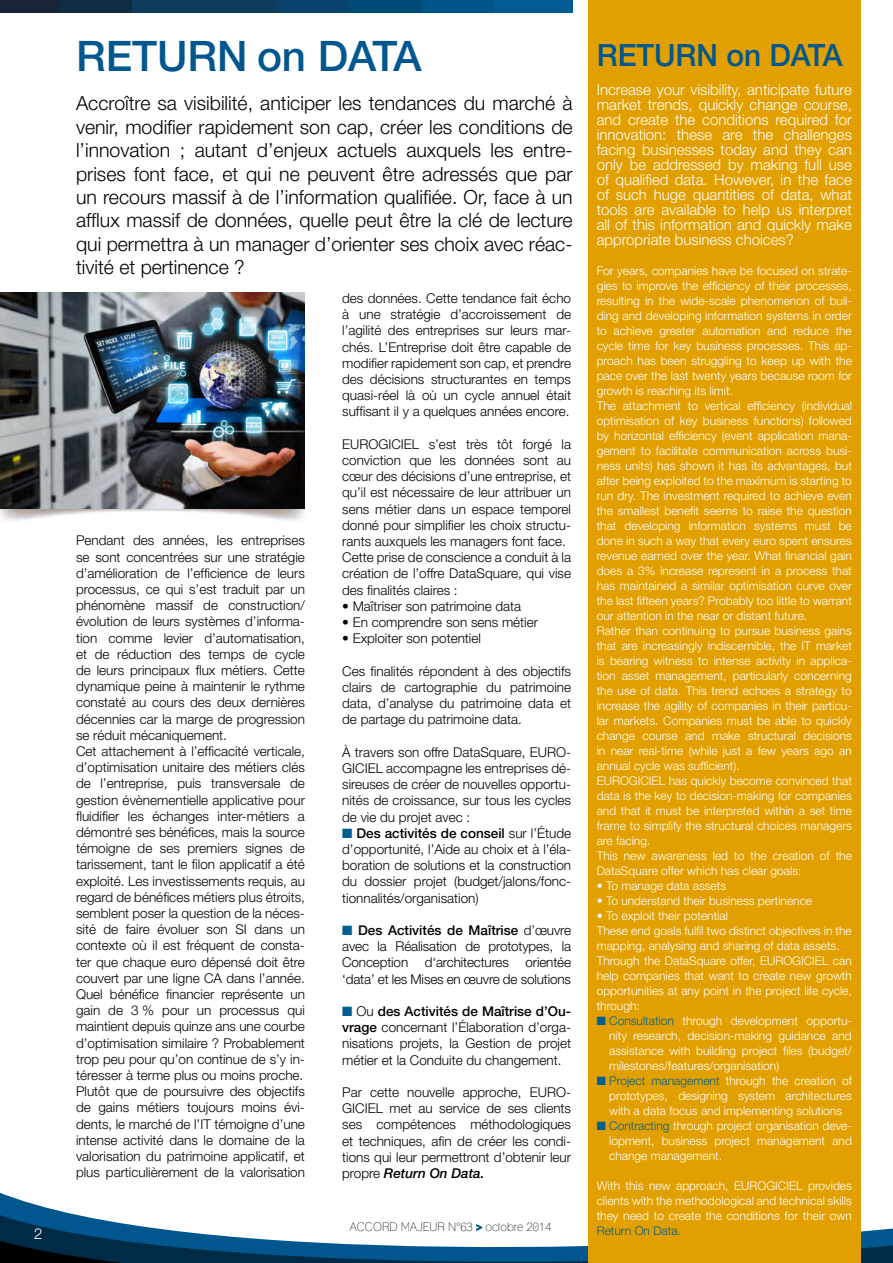
<style>
.page{position:relative;width:893px;height:1263px;background:#fff}
.page>*{position:absolute;margin:0;border:0;box-sizing:border-box;transform-origin:0 0}
.t1{font:500 42.15px "Helvetica Neue";color:#00578d}
.t2{font:500 30.75px "Helvetica Neue";color:#00578d}
.t3{font:300 19.5px/23.4px "Helvetica Neue";color:#000;text-align:justify}
.t4{font:300 15px/15px "Helvetica Neue";color:#fff;text-align:justify}
.t5{font:300 13.5px/16.2px "Helvetica Neue";color:#000;text-align:justify}
.t6{font:300 12px/15px "Helvetica Neue";color:#fff;text-align:justify}
.t7{font:condensed 12px "Lane";color:#000}
.t8{font:300 12px "Helvetica Neue";color:#005f92}
.s1{color:#005f92}
.s2{font-weight:500}
.s3{font-weight:500;font-style:italic}
</style>
<div class="page">
<svg style="left:0;top:1198px;width:861px;height:25px"></svg>
<svg style="left:0;top:1223px;width:893px;height:40px"></svg>
<div style="left:0;top:0;width:60px;height:13px;background:#172536"></div>
<div style="left:59px;top:0;width:73px;height:13px;background:#102c43"></div>
<div style="left:132px;top:0;width:72px;height:13px;background:#0f3b5c"></div>
<div style="left:204px;top:0;width:73px;height:13px;background:#0f3b5c"></div>
<div style="left:277px;top:0;width:73px;height:13px;background:#09426b"></div>
<div style="left:349px;top:0;width:73px;height:13px;background:#004a79"></div>
<div style="left:422px;top:0;width:72px;height:13px;background:#005488"></div>
<div style="left:494px;top:0;width:79px;height:13px;background:#005c93"></div>
<div style="left:588px;top:0;width:272px;height:1263px;background:#e2a000"></div>
<img style="left:0;top:292px;width:305px;height:229px">
<h1 class="t1" style="left:76px;top:31px;width:347px">RETURN on DATA</h1>
<p class="t3" style="left:76px;top:91px;width:498px">Accroître sa visibilité, anticiper les tendances du marché à venir, modifier rapidement son cap, créer les conditions de l’innovation ; autant d’enjeux actuels auxquels les entre&shy;prises font face, et qui ne peuvent être adressés que par un recours massif à de l’information qualifiée. Or, face à un afflux massif de données, quelle peut être la clé de lecture qui permettra à un manager d’orienter ses choix avec réac&shy;tivité et pertinence ?</p>
<h2 class="t2" style="left:597px;top:37px;width:247px">RETURN on DATA</h2>
<p class="t4" style="left:597px;top:82px;width:257px">Increase your visibility, anticipate future market trends, quickly change course, and create the conditions required for innovation: these are the challenges facing businesses today and they can only be addressed by making full use of qualified data. However, in the face of such huge quantities of data, what tools are available to help us interpret all of this information and quickly make appropriate business choices?</p>
<p class="t6" style="left:597px;top:263px;width:257px;text-align:left">For years, companies have be focused on strate&shy;gies to improve the efficiency of their processes, resulting in the wide-scale phenomenon of buil&shy;ding and developing information systems in order to achieve greater automation and reduce the cycle time for key business processes. This ap&shy;proach has been struggling to keep up with the pace over the last twenty years because room for growth is reaching its limit.<br>The attachment to vertical efficiency (individual optimisation of key business functions) followed by horizontal efficiency (event application mana&shy;gement to facilitate communication across busi&shy;ness units) has shown it has its advantages, but after being exploited to the maximum is starting to run dry. The investment required to achieve even the smallest benefit seems to raise the question that developing information systems must be done in such a way that every euro spent ensures revenue earned over the year. What financial gain does a 3% increase represent in a process that has maintained a similar optimisation curve over the last fifteen years? Probably too little to warrant our attention in the near or distant future.<br>Rather than continuing to pursue business gains that are increasingly indiscernible, the IT market is bearing witness to intense activity in applica&shy;tion asset management, particularly concerning the use of data. This trend echoes a strategy to increase the agility of companies in their particu&shy;lar markets. Companies must be able to quickly change course and make structural decisions in near real-time (while just a few years ago an annual cycle was sufficient).<br>EUROGICIEL has quickly become convinced that data is the key to decision-making for companies and that it must be interpreted within a set time frame to simplify the structural choices managers are facing.<br>This new awareness led to the creation of the DataSquare offer which has clear goals:</p>
<p class="t6" style="left:597px;top:878px;width:131px">• To manage data assets</p>
<p class="t6" style="left:597px;top:893px;width:217px">• To understand their business pertinence</p>
<p class="t6" style="left:597px;top:908px;width:257px;text-align:left">• To exploit their potential<br>These end goals fulfil two distinct objectives in the mapping, analysing and sharing of data assets.<br>Through the DataSquare offer, EUROGICIEL can help companies that want to create new growth opportunities at any point in the project life cycle, through:</p>
<p class="t6" style="left:609px;top:1013px;width:244px;text-indent:-12px"><span class="s1">■ Consultation</span> through development opportu&shy;nity research, decision-making guidance and assistance with building project files (budget/ milestones/features/organisation)</p>
<p class="t6" style="left:609px;top:1073px;width:244px;text-indent:-12px"><span class="s1">■ Project management</span> through the creation of prototypes, designing system architectures with a data focus and implementing solutions</p>
<p class="t6" style="left:609px;top:1118px;width:244px;text-indent:-12px"><span class="s1">■ Contracting</span> through project organisation deve&shy;lopment, business project management and change management.</p>
<p class="t6" style="left:597px;top:1178px;width:257px">With this new approach, EUROGICIEL provides clients with the methodological and technical skills they need to create the conditions for their own</p>
<p class="t5" style="left:342px;top:290px;width:230px">des données. Cette tendance fait écho à une stratégie d’accroissement de l’agilité des entreprises sur leurs mar&shy;chés. L’Entreprise doit être capable de modifier rapidement son cap, et prendre des décisions structurantes en temps quasi-réel là où un cycle annuel était suffisant il y a quelques années encore.</p>
<p class="t5" style="left:342px;top:436px;width:230px;text-align:left">EUROGICIEL s’est très tôt forgé la conviction que les données sont au cœur des décisions d’une entreprise, et qu’il est nécessaire de leur attribuer un sens métier dans un espace temporel donné pour simplifier les choix structu&shy;rants auxquels les managers font face.<br>Cette prise de conscience a conduit à la création de l’offre DataSquare, qui vise des finalités claires :</p>
<p class="t5" style="left:342px;top:598px;width:181px">• Maîtriser son patrimoine data</p>
<p class="t5" style="left:342px;top:614px;width:197px">• En comprendre son sens métier</p>
<p class="t5" style="left:342px;top:630px;width:140px">• Exploiter son potentiel</p>
<p class="t5" style="left:342px;top:662px;width:230px">Ces finalités répondent à des objectifs clairs de cartographie du patrimoine data, d’analyse du patrimoine data et de partage du patrimoine data.</p>
<p class="t5" style="left:342px;top:743px;width:230px">À travers son offre DataSquare, EURO-GICIEL accompagne les entreprises dé&shy;sireuses de créer de nouvelles opportu&shy;nités de croissance, sur tous les cycles de vie du projet avec :</p>
<p class="t5" style="left:342px;top:824px;width:230px"><span class="s1">■</span> <span class="s2">Des activités de conseil</span> sur l’Étude d’opportunité, l’Aide au choix et à l’éla&shy;boration de solutions et la construction du dossier projet (budget/jalons/fonc&shy;tionnalités/organisation)</p>
<p class="t5" style="left:342px;top:922px;width:230px"><span class="s1">■</span> <span class="s2">Des Activités de Maîtrise</span> d’œuvre avec la Réalisation de prototypes, la Conception d‘architectures orientée ‘data’ et les Mises en œuvre de solutions</p>
<p class="t5" style="left:342px;top:1003px;width:230px"><span class="s1">■</span> Ou <span class="s2">des Activités de Maîtrise d’Ou&shy;vrage</span> concernant l’Élaboration d’orga&shy;nisations projets, la Gestion de projet métier et la Conduite du changement.</p>
<p class="t5" style="left:342px;top:1084px;width:230px">Par cette nouvelle approche, EURO-GICIEL met au service de ses clients ses compétences méthodologiques et techniques, afin de créer les condi&shy;tions qui leur permettront d’obtenir leur propre <span class="s3">Return On Data.</span></p>
<p class="t5" style="left:76px;top:532px;width:230px;text-align:left">Pendant des années, les entreprises se sont concentrées sur une stratégie d’amélioration de l’efficience de leurs processus, ce qui s’est traduit par un phénomène massif de construction/ évolution de leurs systèmes d’informa&shy;tion comme levier d’automatisation, et de réduction des temps de cycle de leurs principaux flux métiers. Cette dynamique peine à maintenir le rythme constaté au cours des deux dernières décennies car la marge de progression se réduit mécaniquement.<br>Cet attachement à l’efficacité verticale, d’optimisation unitaire des métiers clés de l’entreprise, puis transversale de gestion évènementielle applicative pour fluidifier les échanges inter-métiers a démontré ses bénéfices, mais la source témoigne de ses premiers signes de tarissement, tant le filon applicatif a été exploité. Les investissements requis, au regard de bénéfices métiers plus étroits, semblent poser la question de la néces&shy;sité de faire évoluer son SI dans un contexte où il est fréquent de consta&shy;ter que chaque euro dépensé doit être couvert par une ligne CA dans l’année.<br>Quel bénéfice financier représente un gain de 3 % pour un processus qui maintient depuis quinze ans une courbe d’optimisation similaire ? Probablement trop peu pour qu’on continue de s’y in&shy;téresser à terme plus ou moins proche.<br>Plutôt que de poursuivre des objectifs de gains métiers toujours moins évi&shy;dents, le marché de l’IT témoigne d’une intense activité dans le domaine de la valorisation du patrimoine applicatif, et plus particulièrement de la valorisation</p>
<p class="t7" style="left:350px;top:1219px;width:203px">ACCORD MAJEUR N°63 <span class="s1">&gt;</span> octobre 2014</p>
<p class="t4" style="left:34px;top:1225px;width:10px">2</p>
<p class="t8" style="left:597px;top:1223px;width:86px">Return On Data.</p>
</div>
